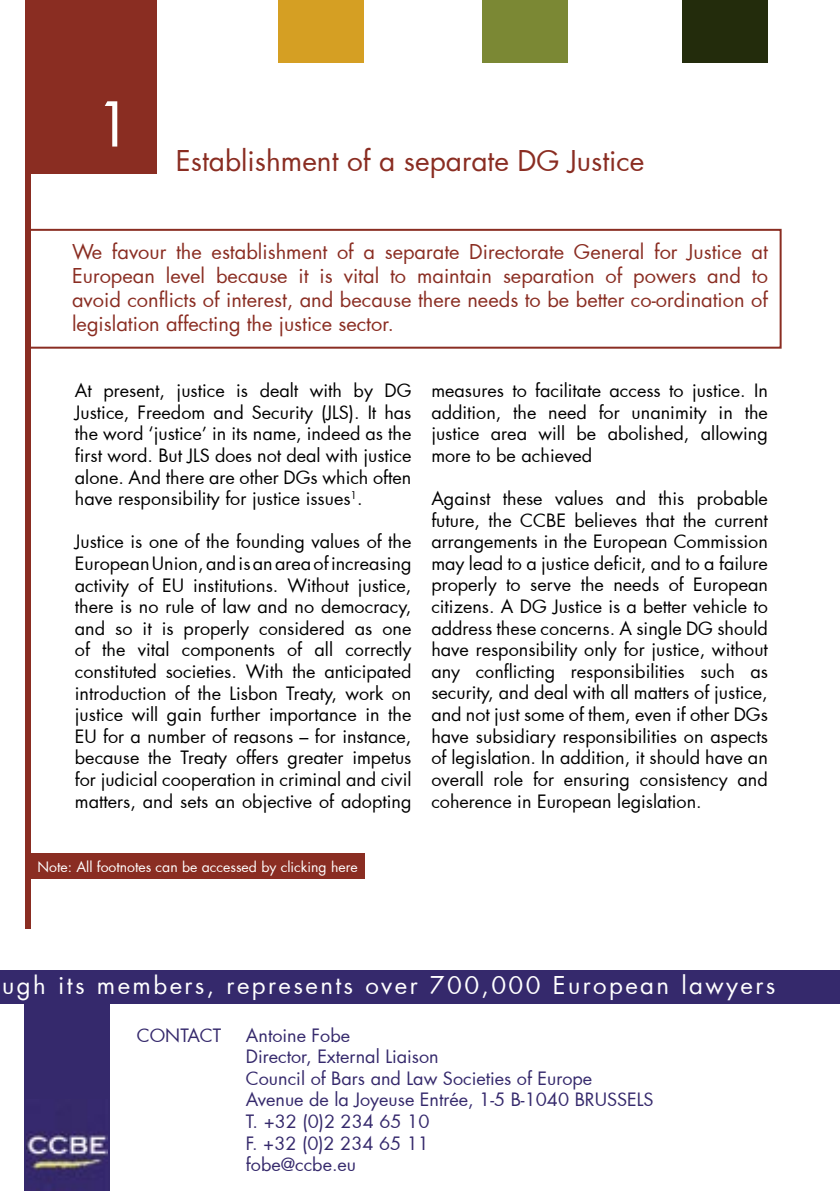
<style>
.page{position:relative;width:840px;height:1191px;background:#fff}
.page>*{position:absolute;margin:0;border:0;box-sizing:border-box;transform-origin:0 0}
.t1{font:60px "Futura";color:#fff}
.t2{font:28px "Futura";color:#8a2d22}
.t3{font:24px "Futura";letter-spacing:.1em;color:#fff}
.t4{font:20px/24px "Futura";color:#8a2d22;text-align:justify}
.t5{font:18px/21.6px "Futura";color:#000;text-align:justify}
.t6{font:18px/21.6px "Futura";color:#35296c}
.t7{font:14px "Futura";color:#fff}
</style>
<div class="page">
<div style="left:26px;top:229px;width:755px;height:120px;border:2px solid #8a2d22"></div>
<div style="left:25px;top:992px;width:85px;height:199px;background:#35296c"></div>
<img style="left:27px;top:1132px;width:80px;height:59px">
<div style="left:0;top:970px;width:839px;height:33px;background:#35296c"></div>
<div style="left:28px;top:853px;width:337px;height:25px;background:#8a2d22"></div>
<div style="left:27px;top:0;width:130px;height:174px;background:#8a2d22"></div>
<div style="left:278px;top:0;width:85px;height:63px;background:#d59f23"></div>
<div style="left:482px;top:0;width:85px;height:63px;background:#7b8834"></div>
<div style="left:682px;top:0;width:85px;height:63px;background:#232c0c"></div>
<div style="left:25px;top:0;width:6px;height:928px;background:#8a2d22"></div>
<h1 class="t1" style="left:95px;top:83px;width:38px">1</h1>
<h2 class="t2" style="left:176px;top:141px;width:469px">Establishment of a separate DG Justice</h2>
<p class="t4" style="left:72px;top:239px;width:697px">We favour the establishment of a separate Directorate General for Justice at European level because it is vital to maintain separation of powers and to avoid conflicts of interest, and because there needs to be better co-ordination of legislation affecting the justice sector.</p>
<p class="t5" style="left:75px;top:379px;width:338px">At present, justice is dealt with by DG Justice, Freedom and Security (JLS). It has the word ‘justice’ in its name, indeed as the first word. But JLS does not deal with justice alone. And there are other DGs which often have responsibility for justice issues<sup>1</sup>.</p>
<p class="t5" style="left:75px;top:531px;width:338px">Justice is one of the founding values of the European Union, and is an area of increasing activity of EU institutions. Without justice, there is no rule of law and no democracy, and so it is properly considered as one of the vital components of all correctly constituted societies. With the anticipated introduction of the Lisbon Treaty, work on justice will gain further importance in the EU for a number of reasons – for instance, because the Treaty offers greater impetus for judicial cooperation in criminal and civil matters, and sets an objective of adopting</p>
<p class="t7" style="left:37px;top:857px;width:321px">Note: All footnotes can be accessed by clicking here</p>
<p class="t5" style="left:431px;top:379px;width:338px">measures to facilitate access to justice. In addition, the need for unanimity in the justice area will be abolished, allowing more to be achieved</p>
<p class="t5" style="left:431px;top:487px;width:338px">Against these values and this probable future, the CCBE believes that the current arrangements in the European Commission may lead to a justice deficit, and to a failure properly to serve the needs of European citizens. A DG Justice is a better vehicle to address these concerns. A single DG should have responsibility only for justice, without any conflicting responsibilities such as security, and deal with all matters of justice, and not just some of them, even if other DGs have subsidiary responsibilities on aspects of legislation. In addition, it should have an overall role for ensuring consistency and coherence in European legislation.</p>
<h3 class="t3" style="left:2px;top:969px;width:774px">ugh its members, represents over 700,000 European lawyers</h3>
<p class="t6" style="left:137px;top:1024px;width:86px">CONTACT</p>
<p class="t6" style="left:246px;top:1024px;width:409px">Antoine Fobe<br>Director, External Liaison<br>Council of Bars and Law Societies of Europe<br>Avenue de la Joyeuse Entrée, 1-5 B-1040 BRUSSELS<br>T. +32 (0)2 234 65 10<br>F. +32 (0)2 234 65 11<br>fobe@ccbe.eu</p>
</div>
